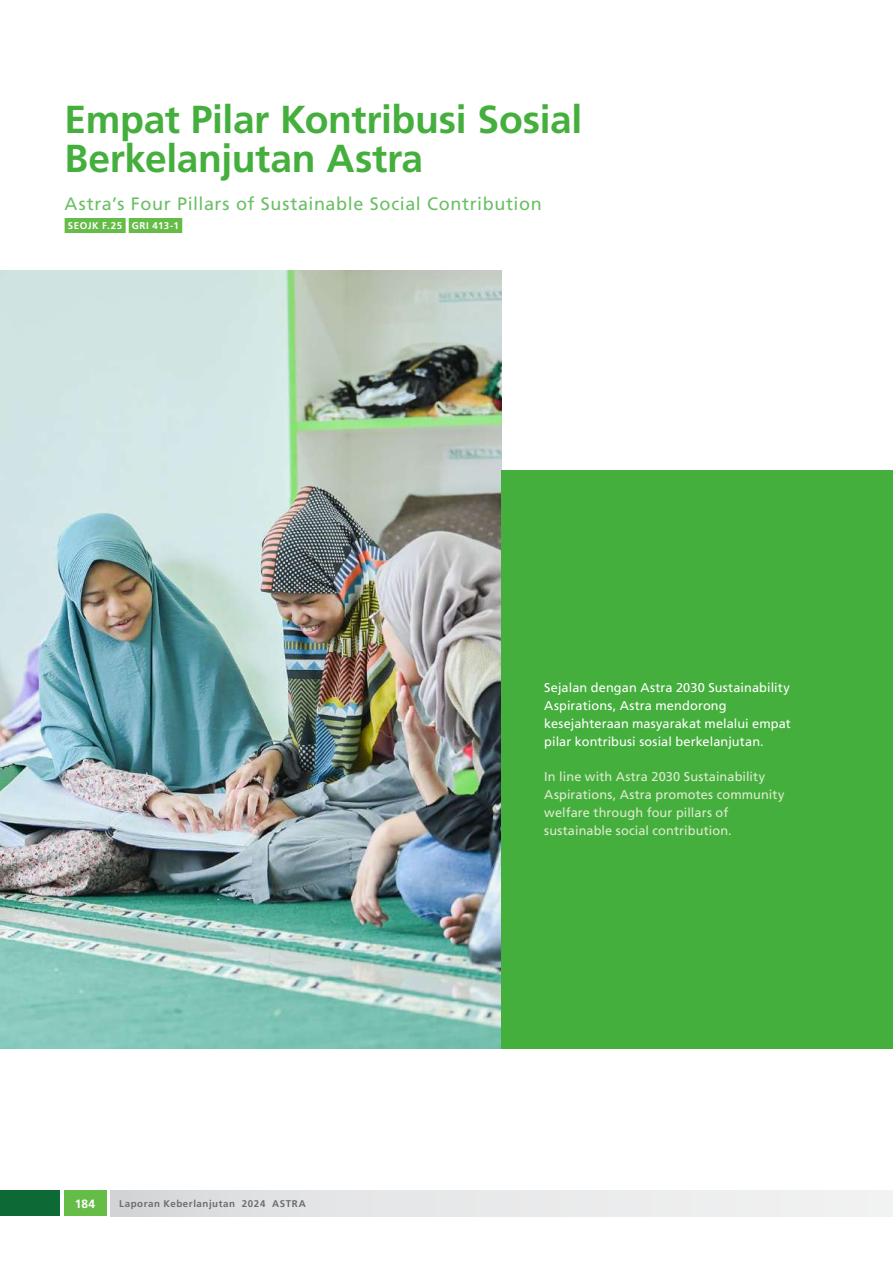
<style>
.page{position:relative;width:893px;height:1263px;background:#fff}
.page>*{position:absolute;margin:0;border:0;box-sizing:border-box;transform-origin:0 0}
.t1{font:700 39px/39.8px "Frutiger LT Std";letter-spacing:-.01em;color:#45af3d}
.t2{font:18px "Frutiger LT Std";letter-spacing:.03em;color:#6abf64}
.t3{font:12.75px/18px "Frutiger LT Std";letter-spacing:.01em;color:#fff}
.t4{font:12.75px/18px "Frutiger LT Std";letter-spacing:.01em;color:#e0ebd2}
.t5{font:700 12px "Frutiger LT Std";color:#fff}
.t6{font:700 9.75px "Frutiger LT Std";letter-spacing:.06em;color:#6d6e71}
.t7{font:700 9.75px "Frutiger LT Std";letter-spacing:.06em;color:#fff}
</style>
<div class="page">
<img style="left:0;top:270px;width:502px;height:778px">
<div style="left:501px;top:470px;width:392px;height:578px;background:#45af3d"></div>
<div style="left:65px;top:218px;width:61px;height:15px;background:#65bc46"></div>
<div style="left:129px;top:218px;width:53px;height:15px;background:#65bc46"></div>
<div style="left:0;top:1191px;width:60px;height:25px;background:#0d6a36"></div>
<div style="left:64px;top:1191px;width:42px;height:25px;background:#65bc46"></div>
<div style="left:111px;top:1191px;width:782px;height:25px;background:linear-gradient(to right,#d9dbdc,#f4f4f5)"></div>
<h1 class="t1" style="left:65px;top:99px;width:519px">Empat Pilar Kontribusi Sosial<br>Berkelanjutan Astra</h1>
<h2 class="t2" style="left:65px;top:193px;width:479px">Astra’s Four Pillars of Sustainable Social Contribution</h2>
<p class="t7" style="left:68px;top:219px;width:113px">SEOJK F.25 GRI 413-1</p>
<p class="t5" style="left:75px;top:1196px;width:22px">184</p>
<p class="t6" style="left:119px;top:1198px;width:188px">Laporan Keberlanjutan 2024 ASTRA</p>
<p class="t3" style="left:544px;top:679px;width:248px">Sejalan dengan Astra 2030 Sustainability Aspirations, Astra mendorong kesejahteraan masyarakat melalui empat pilar kontribusi sosial berkelanjutan.</p>
<p class="t4" style="left:544px;top:767px;width:242px">In line with Astra 2030 Sustainability Aspirations, Astra promotes community welfare through four pillars of sustainable social contribution.</p>
</div>
